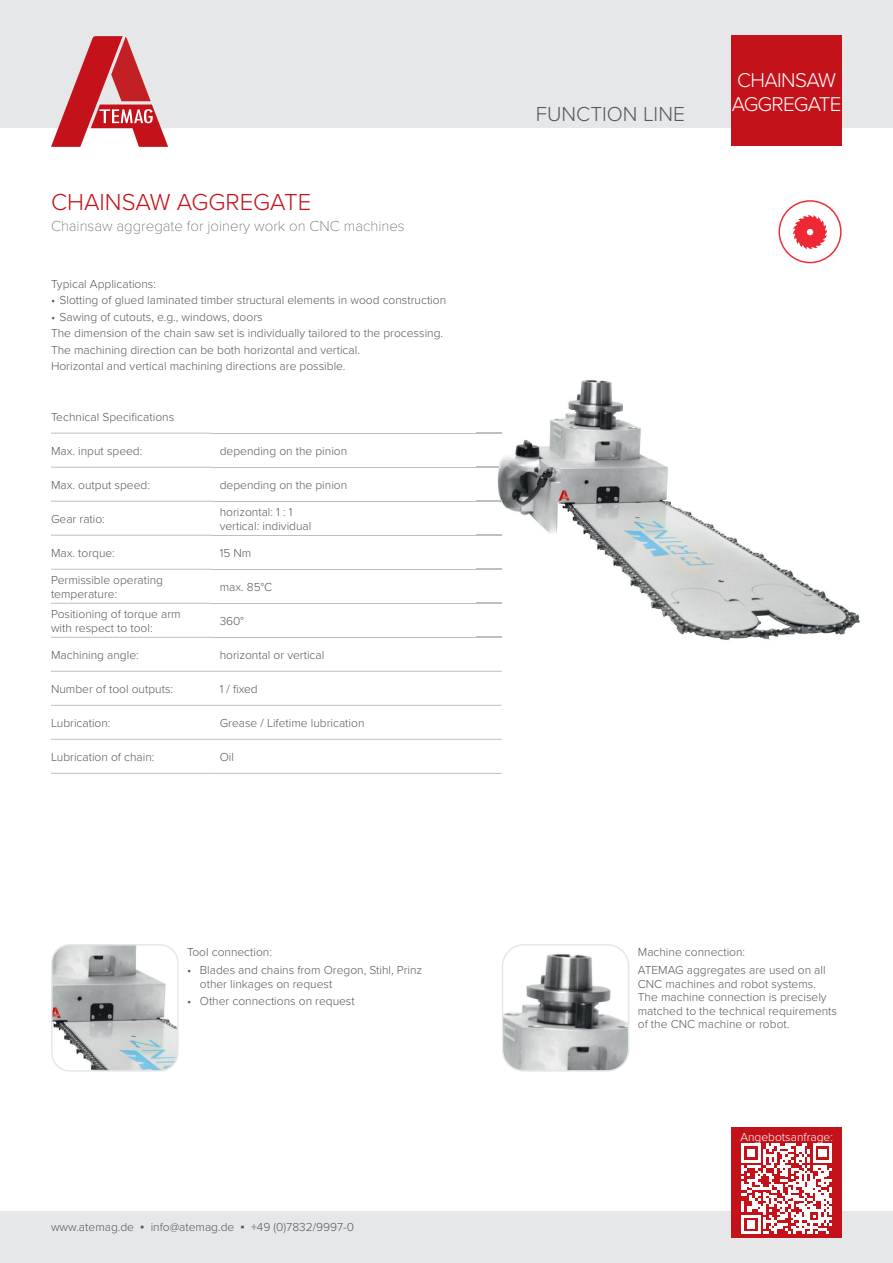
<style>
.page{position:relative;width:893px;height:1263px;background:#fff}
.page>*{position:absolute;margin:0;border:0;box-sizing:border-box;transform-origin:0 0}
.t1{font:300 24px "Proxima Nova";color:#c4121a}
.t2{font:300 21px "Proxima Nova";color:#57585a}
.t3{font:300 20.7px/24px "Proxima Nova";letter-spacing:-.04em;color:#fff}
.t4{font:100 15px "Proxima Nova T";color:#57585a}
.t5{font:300 12px/13.5px "Proxima Nova";color:#57585a}
.t6{font:300 12px "Proxima Nova";color:#fff}
.s1{font-family:"Verdana";font-weight:400}
</style>
<div class="page">
<div style="left:0;top:0;width:893px;height:128px;background:#e6e7e9"></div>
<div style="left:731px;top:36px;width:111px;height:110px;background:#c4121a"></div>
<div style="left:0;top:1212px;width:893px;height:51px;background:#e6e7e9"></div>
<div style="left:731px;top:1127px;width:111px;height:110px;background:#c4121a"></div>
<svg style="left:51px;top:36px;width:117px;height:111px"></svg>
<hr style="left:51px;top:433px;width:160px;height:1px;background:#bebfc2">
<hr style="left:211px;top:433px;width:291px;height:1px;background:#bebfc2">
<hr style="left:51px;top:467px;width:160px;height:1px;background:#bebfc2">
<hr style="left:211px;top:467px;width:291px;height:1px;background:#bebfc2">
<hr style="left:51px;top:501px;width:160px;height:1px;background:#bebfc2">
<hr style="left:211px;top:501px;width:291px;height:1px;background:#bebfc2">
<hr style="left:51px;top:535px;width:160px;height:1px;background:#bebfc2">
<hr style="left:211px;top:535px;width:291px;height:1px;background:#bebfc2">
<hr style="left:51px;top:569px;width:160px;height:1px;background:#bebfc2">
<hr style="left:211px;top:569px;width:291px;height:1px;background:#bebfc2">
<hr style="left:51px;top:603px;width:160px;height:1px;background:#bebfc2">
<hr style="left:211px;top:603px;width:291px;height:1px;background:#bebfc2">
<hr style="left:51px;top:637px;width:160px;height:1px;background:#bebfc2">
<hr style="left:211px;top:637px;width:291px;height:1px;background:#bebfc2">
<hr style="left:51px;top:671px;width:160px;height:1px;background:#bebfc2">
<hr style="left:211px;top:671px;width:291px;height:1px;background:#bebfc2">
<hr style="left:51px;top:705px;width:160px;height:1px;background:#bebfc2">
<hr style="left:211px;top:705px;width:291px;height:1px;background:#bebfc2">
<hr style="left:51px;top:739px;width:160px;height:1px;background:#bebfc2">
<hr style="left:211px;top:739px;width:291px;height:1px;background:#bebfc2">
<hr style="left:51px;top:773px;width:160px;height:1px;background:#bebfc2">
<hr style="left:211px;top:773px;width:291px;height:1px;background:#bebfc2">
<img style="left:502px;top:947px;width:127px;height:124px">
<div style="left:502px;top:944px;width:127px;height:127px;border:2px solid #e6e7e9;border-radius:21px"></div>
<img style="left:54px;top:947px;width:122px;height:124px">
<div style="left:51px;top:944px;width:128px;height:127px;border:2px solid #e6e7e9;border-radius:18px"></div>
<svg style="left:741px;top:1143px;width:91px;height:91px"></svg>
<div style="left:778px;top:200px;width:64px;height:63px;border:2px solid #ee2d34;border-radius:50%"></div>
<svg style="left:793px;top:215px;width:34px;height:34px"></svg>
<img style="left:477px;top:380px;width:383px;height:260px">
<svg style="left:477px;top:433px;width:25px;height:1px"></svg>
<svg style="left:477px;top:467px;width:25px;height:1px"></svg>
<svg style="left:477px;top:501px;width:25px;height:1px"></svg>
<svg style="left:477px;top:535px;width:25px;height:1px"></svg>
<svg style="left:477px;top:569px;width:25px;height:1px"></svg>
<svg style="left:477px;top:603px;width:25px;height:1px"></svg>
<svg style="left:477px;top:637px;width:25px;height:1px"></svg>
<h1 class="t1" style="left:51px;top:184px;width:262px">CHAINSAW AGGREGATE</h1>
<p class="t4" style="left:51px;top:215px;width:355px">Chainsaw aggregate for joinery work on CNC machines</p>
<p class="t5" style="left:51px;top:276px;width:107px">Typical Applications:</p>
<p class="t5" style="left:51px;top:293px;width:397px">• Slotting of glued laminated timber structural elements in wood construction</p>
<p class="t5" style="left:51px;top:308px;width:394px;line-height:16.5px">• Sawing of cutouts, e.g., windows, doors<br>The dimension of the chain saw set is individually tailored to the processing.<br>The machining direction can be both horizontal and vertical.<br>Horizontal and vertical machining directions are possible.</p>
<p class="t5" style="left:51px;top:409px;width:125px">Technical Specifications</p>
<p class="t5" style="left:51px;top:443px;width:93px">Max. input speed:</p>
<p class="t5" style="left:220px;top:443px;width:129px">depending on the pinion</p>
<p class="t5" style="left:51px;top:477px;width:101px">Max. output speed:</p>
<p class="t5" style="left:220px;top:477px;width:129px">depending on the pinion</p>
<p class="t5" style="left:51px;top:511px;width:55px">Gear ratio:</p>
<p class="t5" style="left:220px;top:505px;width:93px">horizontal: 1 : 1 vertical: individual</p>
<p class="t5" style="left:51px;top:546px;width:65px">Max. torque:</p>
<p class="t5" style="left:220px;top:546px;width:33px">15 Nm</p>
<p class="t5" style="left:51px;top:573px;width:114px">Permissible operating temperature:</p>
<p class="t5" style="left:220px;top:580px;width:54px">max. 85°C</p>
<p class="t5" style="left:51px;top:607px;width:131px">Positioning of torque arm with respect to tool:</p>
<p class="t5" style="left:220px;top:614px;width:26px">360°</p>
<p class="t5" style="left:51px;top:648px;width:89px">Machining angle:</p>
<p class="t5" style="left:220px;top:648px;width:106px">horizontal or vertical</p>
<p class="t5" style="left:51px;top:682px;width:124px">Number of tool outputs:</p>
<p class="t5" style="left:220px;top:682px;width:40px">1 / fixed</p>
<p class="t5" style="left:51px;top:716px;width:61px">Lubrication:</p>
<p class="t5" style="left:220px;top:716px;width:146px">Grease / Lifetime lubrication</p>
<p class="t5" style="left:51px;top:750px;width:105px">Lubrication of chain:</p>
<p class="t5" style="left:220px;top:750px;width:16px">Oil</p>
<p class="t5" style="left:187px;top:945px;width:86px">Tool connection:</p>
<p class="t5" style="left:200px;top:963px;width:224px;text-indent:-13px">• Blades and chains from Oregon, Stihl, Prinz other linkages on request</p>
<p class="t5" style="left:187px;top:994px;width:169px">• Other connections on request</p>
<p class="t5" style="left:51px;top:1219px;width:304px">www.atemag.de <span class="s1">▪</span> info@atemag.de <span class="s1">▪</span> +49 (0)7832/9997-0</p>
<h2 class="t2" style="left:536px;top:98px;width:151px">FUNCTION LINE</h2>
<h3 class="t3" style="left:732px;top:67px;width:111px">CHAINSAW<br>AGGREGATE</h3>
<p class="t5" style="left:638px;top:943px;width:189px;line-height:17.7px">Machine connection:<br>ATEMAG aggregates are used on all</p>
<p class="t5" style="left:638px;top:976px;width:201px">CNC machines and robot systems.<br>The machine connection is precisely matched to the technical requirements of the CNC machine or robot.</p>
<p class="t6" style="left:740px;top:1128px;width:94px">Angebotsanfrage:</p>
</div>
